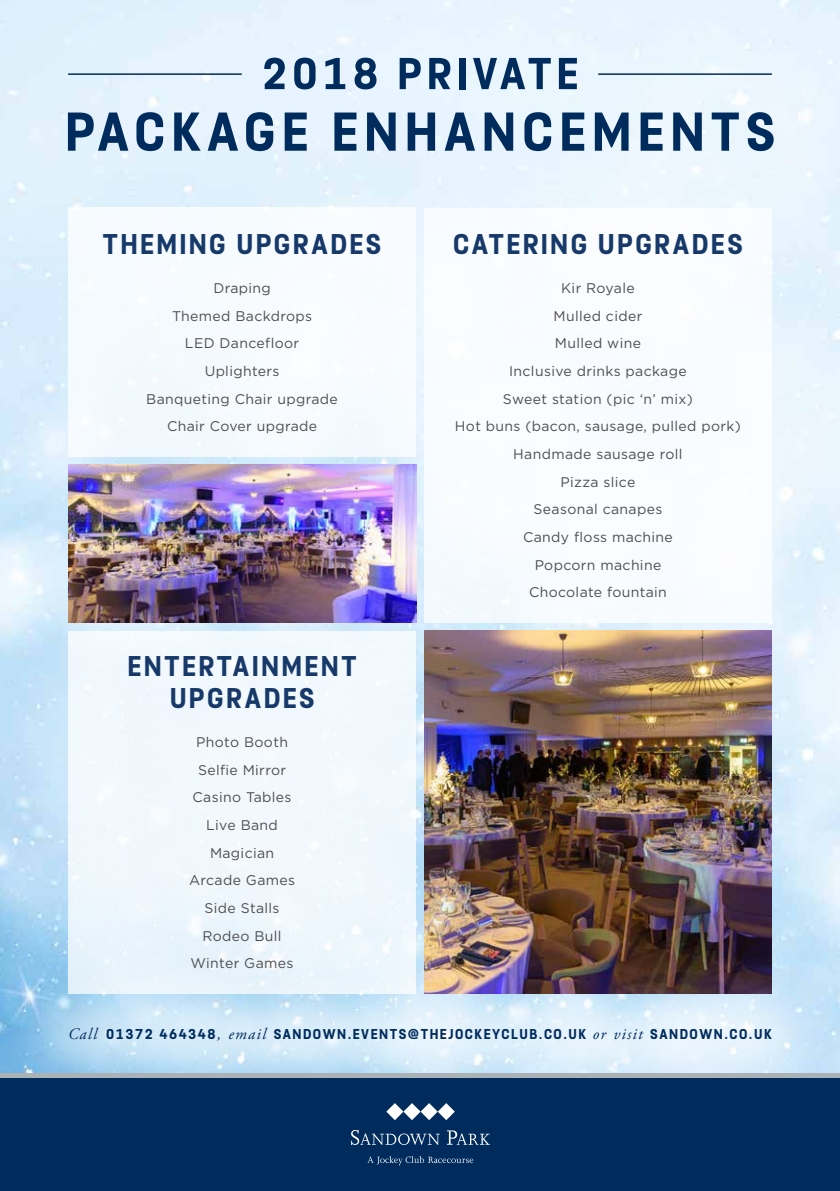
<style>
.page{position:relative;width:840px;height:1191px;background:#fff}
.page>*{position:absolute;margin:0;border:0;box-sizing:border-box;transform-origin:0 0}
.t1{font:700 61.2px "FS Dillon";letter-spacing:.1em;color:#002c5d}
.t2{font:700 50px "FS Dillon";letter-spacing:.1em;color:#002c5d}
.t3{font:700 32px/32px "FS Dillon";letter-spacing:.075em;color:#163969;text-align:center}
.t4{font:700 16px "FS Dillon";letter-spacing:.095em;color:#002c5d}
.t5{font:14px/27.6px "Gotham";letter-spacing:.025em;color:#4e4e50;text-align:center}
.s1{font-family:"Adobe Garamond Pro";font-weight:400;font-style:italic}
</style>
<div class="page">
<img style="left:0;top:0;width:839px;height:1073px">
<div style="left:68px;top:630px;width:348px;height:363px;background:#f1f8fd"></div>
<div style="left:423px;top:208px;width:348px;height:415px;background:#fff"></div>
<div style="left:68px;top:208px;width:348px;height:249px;background:#f6fbfe"></div>
<div style="left:2px;top:959px;width:836px;height:150px;background:#fff;opacity:.81"></div>
<hr style="left:68px;top:73px;width:174px;height:2px;background:#002c5d">
<hr style="left:598px;top:73px;width:173px;height:2px;background:#002c5d">
<img style="left:68px;top:465px;width:348px;height:158px">
<img style="left:424px;top:630px;width:347px;height:363px">
<div style="left:0;top:1077px;width:839px;height:114px;background:#002c5d"></div>
<hr style="left:0;top:1073px;width:839px;height:4px;background:#abb2b7">
<svg style="left:351px;top:1129px;width:88px;height:16px"></svg>
<svg style="left:447px;top:1130px;width:42px;height:14px"></svg>
<svg style="left:367px;top:1156px;width:106px;height:9px"></svg>
<svg style="left:386px;top:1103px;width:68px;height:17px"></svg>
<h2 class="t2" style="left:262px;top:37px;width:317px">2018 PRIVATE</h2>
<h1 class="t1" style="left:65px;top:87px;width:711px">PACKAGE ENHANCEMENTS</h1>
<h3 class="t3" style="left:103px;top:225px;width:279px">THEMING UPGRADES</h3>
<p class="t5" style="left:146px;top:274px;width:193px">Draping<br>Themed Backdrops<br>LED Dancefloor<br>Uplighters<br>Banqueting Chair upgrade<br>Chair Cover upgrade</p>
<h3 class="t3" style="left:128px;top:647px;width:230px">ENTERTAINMENT<br>UPGRADES</h3>
<p class="t5" style="left:189px;top:728px;width:107px">Photo Booth<br>Selfie Mirror<br>Casino Tables<br>Live Band<br>Magician<br>Arcade Games<br>Side Stalls<br>Rodeo Bull<br>Winter Games</p>
<h3 class="t3" style="left:453px;top:225px;width:290px">CATERING UPGRADES</h3>
<p class="t5" style="left:454px;top:274px;width:287px">Kir Royale<br>Mulled cider<br>Mulled wine<br>Inclusive drinks package<br>Sweet station (pic ‘n’ mix)<br>Hot buns (bacon, sausage, pulled pork)<br>Handmade sausage roll<br>Pizza slice<br>Seasonal canapes<br>Candy floss machine<br>Popcorn machine<br>Chocolate fountain</p>
<p class="t4" style="left:68px;top:1022px;width:705px"><span class="s1">Call</span> 01372 464348<span class="s1">, email</span> SANDOWN.EVENTS@THEJOCKEYCLUB.CO.UK <span class="s1">or visit</span> SANDOWN.CO.UK</p>
</div>
